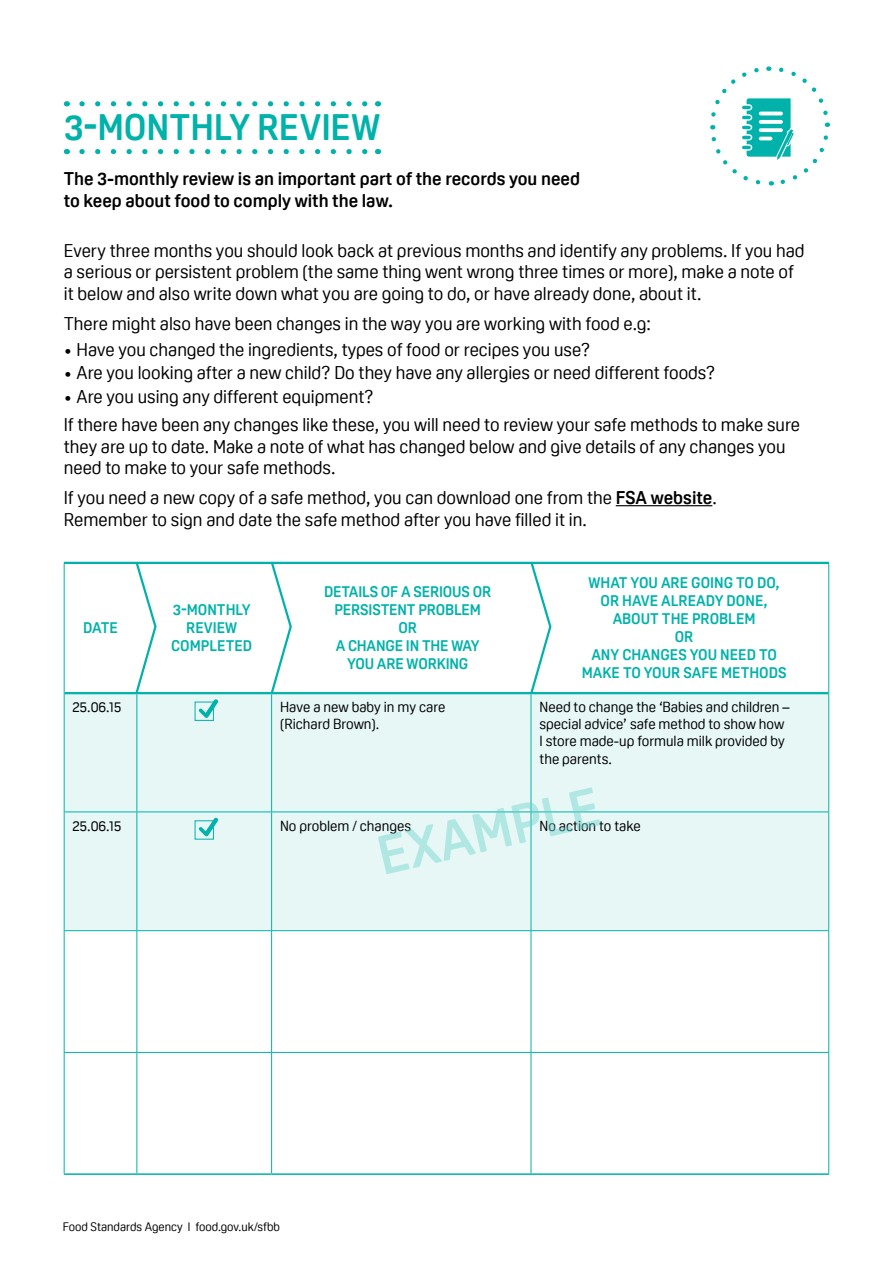
<style>
.page{position:relative;width:893px;height:1263px;background:#fff}
.page>*{position:absolute;margin:0;border:0;box-sizing:border-box;transform-origin:0 0}
.Head_1{font:700 36px "Oscine";letter-spacing:-.005em;color:#00b2a9}
.Large_body{font:18px/21.6px "Oscine";color:#000}
.Intro_Para{font:700 18px/21.6px "Oscine";color:#000}
.Table_headers_purple{font:700 15px/18px "Oscine";color:#00b2a9;text-align:center}
.Body_Copy{font:14.25px/17.2px "Oscine";color:#000}
.t1{font:12px "Oscine";color:#000}
.s1{font-weight:700}
</style>
<div class="page">
<svg style="left:82px;top:101px;width:286px;height:5px"></svg>
<svg style="left:82px;top:149px;width:286px;height:5px"></svg>
<svg style="left:710px;top:66px;width:120px;height:120px"></svg>
<hr style="left:616px;top:505px;width:96px;height:1px;background:#000">
<div style="left:65px;top:694px;width:763px;height:236px;background:#e6f7f6"></div>
<hr style="left:64px;top:693px;width:1px;height:118px;background:#00b2a9">
<hr style="left:136px;top:694px;width:1px;height:117px;background:#00b2a9">
<hr style="left:271px;top:694px;width:1px;height:117px;background:#00b2a9">
<hr style="left:531px;top:694px;width:1px;height:117px;background:#00b2a9">
<hr style="left:828px;top:693px;width:1px;height:118px;background:#00b2a9">
<hr style="left:64px;top:812px;width:1px;height:118px;background:#00b2a9">
<hr style="left:136px;top:812px;width:1px;height:118px;background:#00b2a9">
<hr style="left:271px;top:812px;width:1px;height:118px;background:#00b2a9">
<hr style="left:531px;top:812px;width:1px;height:118px;background:#00b2a9">
<hr style="left:828px;top:812px;width:1px;height:118px;background:#00b2a9">
<hr style="left:64px;top:931px;width:1px;height:121px;background:#00b2a9">
<hr style="left:136px;top:931px;width:1px;height:121px;background:#00b2a9">
<hr style="left:271px;top:931px;width:1px;height:121px;background:#00b2a9">
<hr style="left:531px;top:931px;width:1px;height:121px;background:#00b2a9">
<hr style="left:828px;top:931px;width:1px;height:121px;background:#00b2a9">
<hr style="left:64px;top:1053px;width:1px;height:120px;background:#00b2a9">
<hr style="left:136px;top:1053px;width:1px;height:120px;background:#00b2a9">
<hr style="left:271px;top:1053px;width:1px;height:120px;background:#00b2a9">
<hr style="left:531px;top:1053px;width:1px;height:120px;background:#00b2a9">
<hr style="left:828px;top:1053px;width:1px;height:120px;background:#00b2a9">
<hr style="left:64px;top:562px;width:73px;height:2px;background:#00b2a9">
<hr style="left:137px;top:562px;width:135px;height:2px;background:#00b2a9">
<hr style="left:272px;top:562px;width:259px;height:2px;background:#00b2a9">
<hr style="left:531px;top:562px;width:298px;height:2px;background:#00b2a9">
<hr style="left:65px;top:692px;width:72px;height:2px;background:#00b2a9">
<hr style="left:137px;top:692px;width:135px;height:2px;background:#00b2a9">
<hr style="left:272px;top:692px;width:259px;height:2px;background:#00b2a9">
<hr style="left:531px;top:692px;width:297px;height:2px;background:#00b2a9">
<hr style="left:64px;top:564px;width:1px;height:129px;background:#00b2a9">
<hr style="left:828px;top:564px;width:1px;height:129px;background:#00b2a9">
<hr style="left:64px;top:811px;width:73px;height:1px;background:#00b2a9">
<hr style="left:137px;top:811px;width:135px;height:1px;background:#00b2a9">
<hr style="left:272px;top:811px;width:259px;height:1px;background:#00b2a9">
<hr style="left:531px;top:811px;width:298px;height:1px;background:#00b2a9">
<hr style="left:64px;top:1052px;width:73px;height:1px;background:#00b2a9">
<hr style="left:272px;top:1052px;width:259px;height:1px;background:#00b2a9">
<hr style="left:531px;top:1052px;width:298px;height:1px;background:#00b2a9">
<hr style="left:64px;top:930px;width:73px;height:1px;background:#00b2a9">
<hr style="left:137px;top:930px;width:135px;height:1px;background:#00b2a9">
<hr style="left:272px;top:930px;width:259px;height:1px;background:#00b2a9">
<hr style="left:531px;top:930px;width:298px;height:1px;background:#00b2a9">
<hr style="left:137px;top:1052px;width:135px;height:1px;background:#00b2a9">
<hr style="left:64px;top:1173px;width:73px;height:2px;background:#00b2a9">
<hr style="left:137px;top:1173px;width:135px;height:2px;background:#00b2a9">
<hr style="left:272px;top:1173px;width:259px;height:2px;background:#00b2a9">
<hr style="left:531px;top:1173px;width:298px;height:2px;background:#00b2a9">
<div style="left:195px;top:702px;width:19px;height:19px;background:#e6f7f6;border:1px solid #00b2a9"></div>
<div style="left:195px;top:820px;width:19px;height:19px;background:#e6f7f6"></div>
<svg style="left:134px;top:561px;width:24px;height:135px"></svg>
<svg style="left:269px;top:561px;width:24px;height:135px"></svg>
<svg style="left:529px;top:561px;width:24px;height:135px"></svg>
<svg style="left:199px;top:699px;width:19px;height:19px"></svg>
<svg style="left:199px;top:817px;width:19px;height:20px"></svg>
<svg style="left:378px;top:787px;width:222px;height:87px"></svg>
<h1 class="Head_1" style="left:64px;top:107px;width:318px">3-MONTHLY REVIEW</h1>
<p class="Intro_Para" style="left:64px;top:168px;width:518px">The 3-monthly review is an important part of the records you need to keep about food to comply with the law.</p>
<p class="Large_body" style="left:64px;top:240px;width:742px">Every three months you should look back at previous months and identify any problems. If you had a serious or persistent problem (the same thing went wrong three times or more), make a note of it below and also write down what you are going to do, or have already done, about it.</p>
<p class="Large_body" style="left:64px;top:313px;width:589px">There might also have been changes in the way you are working with food e.g:</p>
<p class="Large_body" style="left:64px;top:339px;width:528px">• Have you changed the ingredients, types of food or recipes you use?</p>
<p class="Large_body" style="left:64px;top:362px;width:653px">• Are you looking after a new child? Do they have any allergies or need different foods?</p>
<p class="Large_body" style="left:64px;top:386px;width:311px">• Are you using any different equipment?</p>
<p class="Large_body" style="left:64px;top:414px;width:738px">If there have been any changes like these, you will need to review your safe methods to make sure they are up to date. Make a note of what has changed below and give details of any changes you need to make to your safe methods.</p>
<p class="Large_body" style="left:64px;top:487px;width:654px">If you need a new copy of a safe method, you can download one from the <span class="s1">FSA website</span>.<br>Remember to sign and date the safe method after you have filled it in.</p>
<p class="Table_headers_purple" style="left:83px;top:619px;width:36px">DATE</p>
<p class="Table_headers_purple" style="left:171px;top:601px;width:82px">3-MONTHLY<br>REVIEW<br>COMPLETED</p>
<p class="Table_headers_purple" style="left:324px;top:583px;width:169px">DETAILS OF A SERIOUS OR<br>PERSISTENT PROBLEM</p>
<p class="Table_headers_purple" style="left:336px;top:619px;width:145px">OR<br>A CHANGE IN THE WAY<br>YOU ARE WORKING</p>
<p class="Table_headers_purple" style="left:589px;top:574px;width:193px">WHAT YOU ARE GOING TO DO,</p>
<p class="Table_headers_purple" style="left:601px;top:592px;width:168px">OR HAVE ALREADY DONE,<br>ABOUT THE PROBLEM</p>
<p class="Table_headers_purple" style="left:675px;top:628px;width:20px">OR</p>
<p class="Table_headers_purple" style="left:582px;top:646px;width:206px">ANY CHANGES YOU NEED TO<br>MAKE TO YOUR SAFE METHODS</p>
<p class="Body_Copy" style="left:73px;top:698px;width:50px">25.06.15</p>
<p class="Body_Copy" style="left:280px;top:698px;width:167px">Have a new baby in my care (Richard Brown).</p>
<p class="Body_Copy" style="left:539px;top:698px;width:252px">Need to change the ‘Babies and children – special advice’ safe method to show how I store made-up formula milk provided by the parents.</p>
<p class="Body_Copy" style="left:73px;top:817px;width:50px">25.06.15</p>
<p class="Body_Copy" style="left:280px;top:817px;width:133px">No problem / changes</p>
<p class="Body_Copy" style="left:539px;top:817px;width:103px">No action to take</p>
<p class="t1" style="left:63px;top:1219px;width:219px">Food Standards Agency l food.gov.uk/sfbb</p>
</div>
